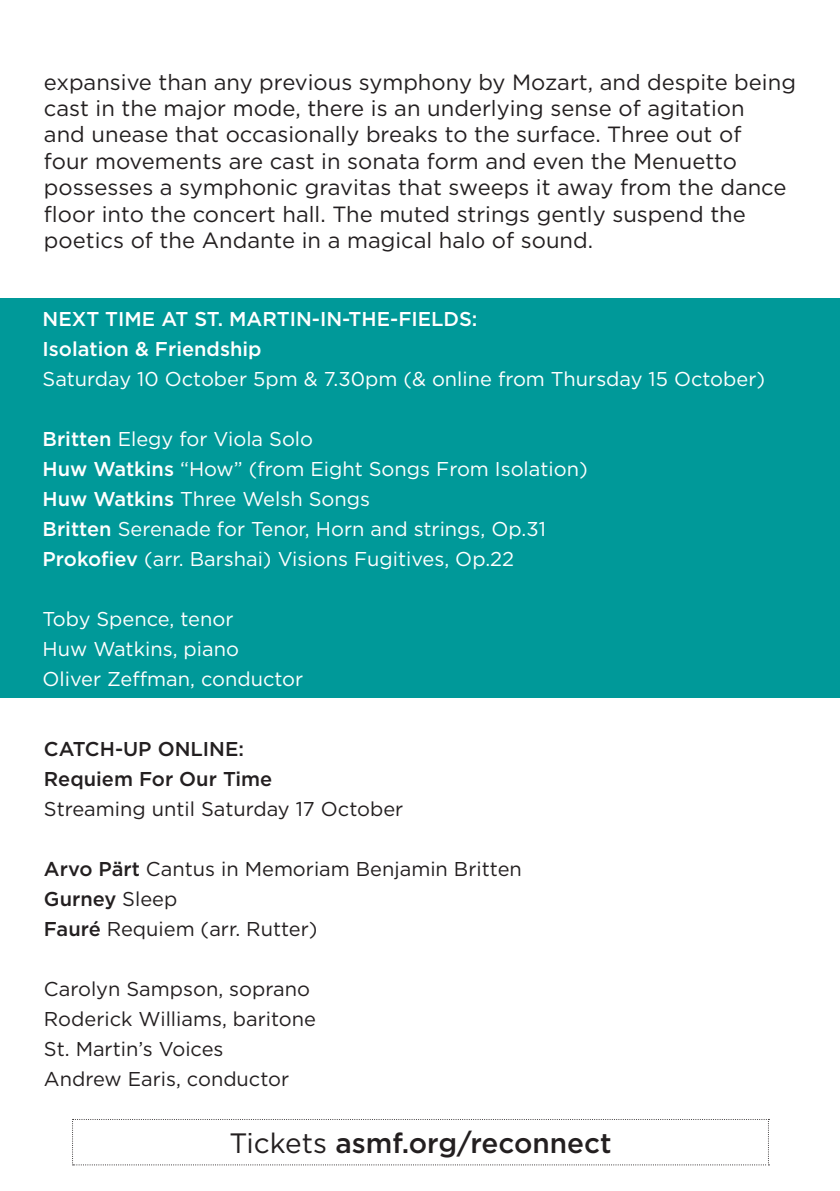
<style>
.page{position:relative;width:840px;height:1191px;background:#fff}
.page>*{position:absolute;margin:0;border:0;box-sizing:border-box;transform-origin:0 0}
.t1{font:500 28px "Gotham";color:#231f20}
.t2{font:22px/26.4px "Gotham";color:#231f20}
.t3{font:20px "Gotham";color:#fff}
.t4{font:20px "Gotham";color:#231f20}
.t5{font:500 20px "Gotham";color:#fff}
.t6{font:500 20px "Gotham";color:#231f20}
.s1{font-weight:500}
.s2{font-weight:400}
</style>
<div class="page">
<div style="left:0;top:298px;width:839px;height:399px;background:#099"></div>
<svg style="left:72px;top:1119px;width:697px;height:46px"></svg>
<p class="t2" style="left:44px;top:68px;width:753px">expansive than any previous symphony by Mozart, and despite being cast in the major mode, there is an underlying sense of agitation<br>and unease that occasionally breaks to the surface. Three out of<br>four movements are cast in sonata form and even the Menuetto possesses a symphonic gravitas that sweeps it away from the dance floor into the concert hall. The muted strings gently suspend the poetics of the Andante in a magical halo of sound.</p>
<p class="t5" style="left:43px;top:305px;width:436px">NEXT TIME AT ST. MARTIN-IN-THE-FIELDS:</p>
<p class="t5" style="left:43px;top:335px;width:220px">Isolation &amp; Friendship</p>
<p class="t3" style="left:43px;top:366px;width:723px">Saturday 10 October 5pm &amp; 7.30pm (&amp; online from Thursday 15 October)</p>
<p class="t3" style="left:43px;top:426px;width:272px"><span class="s1">Britten</span> Elegy for Viola Solo</p>
<p class="t3" style="left:43px;top:456px;width:546px"><span class="s1">Huw Watkins</span> “How” (from Eight Songs From Isolation)</p>
<p class="t3" style="left:43px;top:486px;width:329px"><span class="s1">Huw Watkins</span> Three Welsh Songs</p>
<p class="t3" style="left:43px;top:516px;width:504px"><span class="s1">Britten</span> Serenade for Tenor, Horn and strings, Op.31</p>
<p class="t3" style="left:43px;top:546px;width:473px"><span class="s1">Prokofiev</span> (arr. Barshai) Visions Fugitives, Op.22</p>
<p class="t3" style="left:43px;top:606px;width:192px">Toby Spence, tenor</p>
<p class="t3" style="left:43px;top:636px;width:198px">Huw Watkins, piano</p>
<p class="t3" style="left:43px;top:666px;width:262px">Oliver Zeffman, conductor</p>
<p class="t6" style="left:44px;top:736px;width:201px">CATCH-UP ONLINE:</p>
<p class="t6" style="left:44px;top:766px;width:230px">Requiem For Our Time</p>
<p class="t4" style="left:44px;top:796px;width:360px">Streaming until Saturday 17 October</p>
<p class="t4" style="left:44px;top:856px;width:479px"><span class="s1">Arvo Pärt</span> Cantus in Memoriam Benjamin Britten</p>
<p class="t6" style="left:44px;top:886px;width:135px">Gurney <span class="s2">Sleep</span></p>
<p class="t4" style="left:44px;top:916px;width:275px"><span class="s1">Fauré</span> Requiem (arr. Rutter)</p>
<p class="t4" style="left:44px;top:976px;width:267px">Carolyn Sampson, soprano</p>
<p class="t4" style="left:44px;top:1006px;width:273px">Roderick Williams, baritone</p>
<p class="t4" style="left:44px;top:1036px;width:181px">St. Martin’s Voices</p>
<p class="t4" style="left:44px;top:1066px;width:246px">Andrew Earis, conductor</p>
<p class="t1" style="left:229px;top:1125px;width:383px"><span class="s2">Tickets</span> asmf.org/reconnect</p>
</div>
